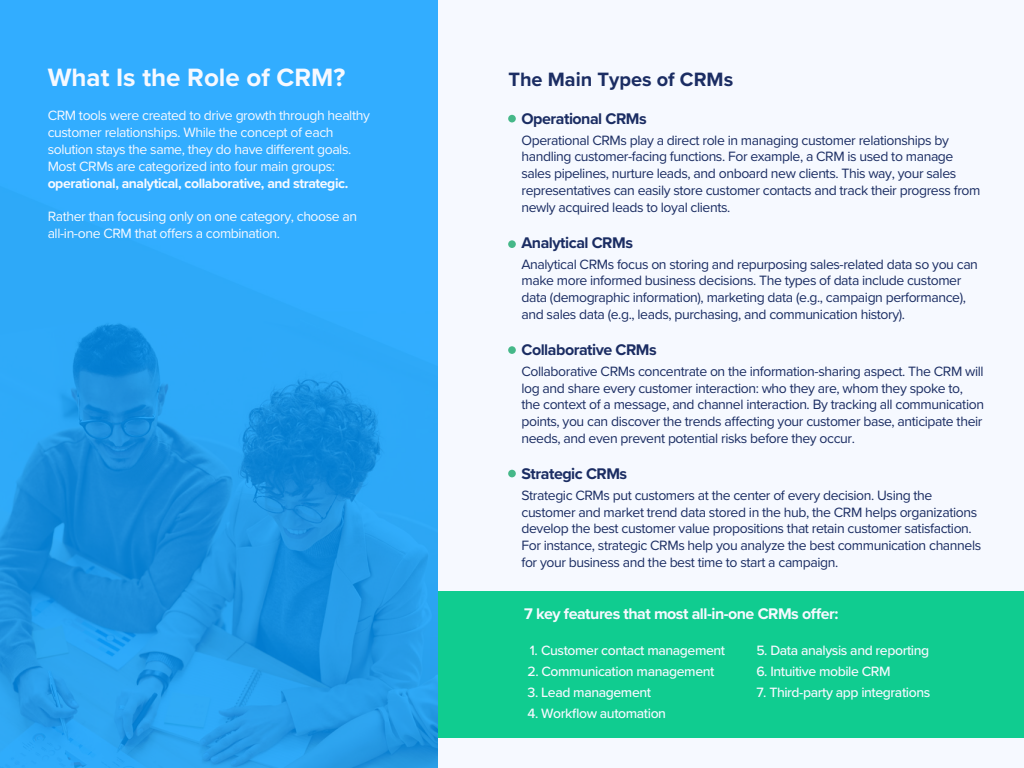
<style>
.page{position:relative;width:1024px;height:768px;background:#f6f9ff}
.page>*{position:absolute;margin:0;border:0;box-sizing:border-box;transform-origin:0 0}
.t1{font:700 26px "Proxima Nova";color:#f6f9ff}
.t2{font:700 20px "Proxima Nova";color:#1b2d63}
.t3{font:700 16px "Proxima Nova";letter-spacing:-.03em;color:#1b2d63}
.t4{font:700 16px "Proxima Nova";letter-spacing:-.03em;color:#f6f9ff}
.t5{font:14px/16.8px "Proxima Nova";letter-spacing:-.03em;color:#1b2d63}
.t6{font:14px/16.8px "Proxima Nova";letter-spacing:-.03em;color:#f6f9ff}
.t7{font:500 14px "Proxima Nova";letter-spacing:-.03em;color:#f6f9ff}
.t8{font:700 14px "Proxima Nova";letter-spacing:-.03em;color:#f6f9ff}
</style>
<div class="page">
<div style="left:337px;top:591px;width:687px;height:147px;background:#10cc90"></div>
<img style="left:0;top:0;width:438px;height:768px">
<div style="left:508px;top:115px;width:8px;height:7px;background:#45b889;border-radius:50%"></div>
<div style="left:508px;top:240px;width:8px;height:8px;background:#45b889;border-radius:50%"></div>
<div style="left:508px;top:346px;width:8px;height:8px;background:#45b889;border-radius:50%"></div>
<div style="left:508px;top:470px;width:8px;height:7px;background:#45b889;border-radius:50%"></div>
<h1 class="t1" style="left:48px;top:67px;width:299px">What Is the Role of CRM?</h1>
<h2 class="t2" style="left:508px;top:71px;width:226px">The Main Types of CRMs</h2>
<p class="t3" style="left:521px;top:112px;width:127px">Operational CRMs</p>
<p class="t5" style="left:521px;top:132px;width:461px">Operational CRMs play a direct role in managing customer relationships by handling customer-facing functions. For example, a CRM is used to manage sales pipelines, nurture leads, and onboard new clients. This way, your sales representatives can easily store customer contacts and track their progress from newly acquired leads to loyal clients.</p>
<p class="t3" style="left:521px;top:236px;width:113px">Analytical CRMs</p>
<p class="t5" style="left:521px;top:256px;width:458px">Analytical CRMs focus on storing and repurposing sales-related data so you can make more informed business decisions. The types of data include customer data (demographic information), marketing data (e.g., campaign performance), and sales data (e.g., leads, purchasing, and communication history).</p>
<p class="t3" style="left:521px;top:343px;width:137px">Collaborative CRMs</p>
<p class="t5" style="left:521px;top:363px;width:464px">Collaborative CRMs concentrate on the information-sharing aspect. The CRM will log and share every customer interaction: who they are, whom they spoke to, the context of a message, and channel interaction. By tracking all communication points, you can discover the trends affecting your customer base, anticipate their needs, and even prevent potential risks before they occur.</p>
<p class="t3" style="left:521px;top:467px;width:107px">Strategic CRMs</p>
<p class="t5" style="left:521px;top:487px;width:461px">Strategic CRMs put customers at the center of every decision. Using the customer and market trend data stored in the hub, the CRM helps organizations develop the best customer value propositions that retain customer satisfaction.<br>For instance, strategic CRMs help you analyze the best communication channels for your business and the best time to start a campaign.</p>
<p class="t4" style="left:524px;top:607px;width:316px">7 key features that most all-in-one CRMs offer:</p>
<p class="t7" style="left:523px;top:645px;width:204px">1. Customer contact management</p>
<p class="t7" style="left:528px;top:666px;width:188px">2. Communication management</p>
<p class="t7" style="left:528px;top:686px;width:125px">3. Lead management</p>
<p class="t7" style="left:528px;top:707px;width:140px">4. Workflow automation</p>
<p class="t6" style="left:48px;top:108px;width:324px">CRM tools were created to drive growth through healthy customer relationships. While the concept of each solution stays the same, they do have different goals.<br>Most CRMs are categorized into four main groups:</p>
<p class="t8" style="left:48px;top:177px;width:302px">operational, analytical, collaborative, and strategic.</p>
<p class="t6" style="left:48px;top:209px;width:311px">Rather than focusing only on one category, choose an all-in-one CRM that offers a combination.</p>
<p class="t7" style="left:756px;top:645px;width:174px">5. Data analysis and reporting</p>
<p class="t7" style="left:756px;top:666px;width:136px">6. Intuitive mobile CRM</p>
<p class="t7" style="left:756px;top:686px;width:175px">7. Third-party app integrations</p>
<p class="t7" style="left:530px;top:645px;width:9px">1.</p>
</div>
